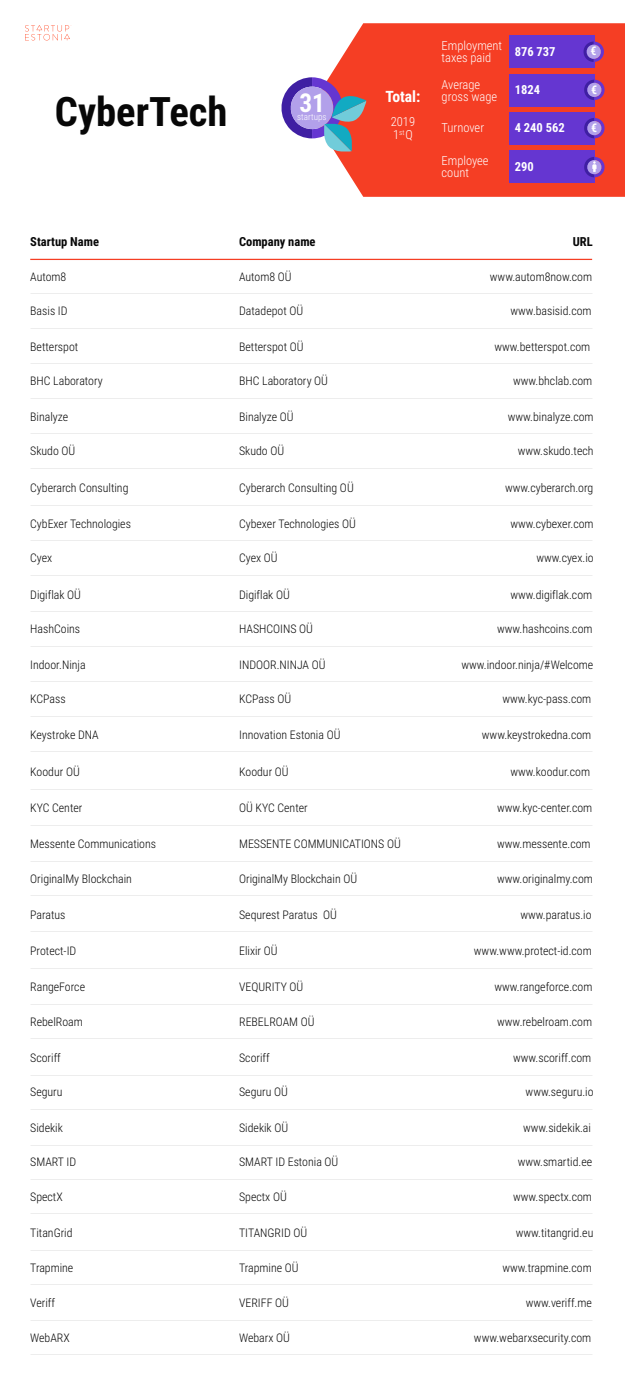
<style>
.page{position:relative;width:625px;height:1395px;background:#fff}
.page>*{position:absolute;margin:0;border:0;box-sizing:border-box;transform-origin:0 0}
.t1{font:700 40.62px "Roboto Condensed";color:#070707}
.t2{font:700 25.94px "Roboto Condensed";color:#fff}
.t3{font:700 15.62px "Roboto Condensed";color:#fff}
.t4{font:300 12.5px/11.9px "Roboto Condensed";color:#fff}
.t5{font:700 12.5px "Roboto Condensed";color:#070707}
.t6{font:700 12.5px "Roboto Condensed";color:#fff}
.t7{font:300 11.88px "Roboto Condensed";color:#070707}
.t8{font:700 11.88px "Roboto Condensed";color:#fff}
.t9{font:300 9.06px "Roboto Condensed";color:#fff}
</style>
<div class="page">
<svg style="left:329px;top:23px;width:296px;height:174px;background:#f34831"></svg>
<svg style="left:281px;top:77px;width:85px;height:77px"></svg>
<hr style="left:30px;top:259px;width:562px;height:1px;background:#f53e24">
<div style="left:509px;top:36px;width:85px;height:32px;background:#6536d1"></div>
<div style="left:509px;top:151px;width:85px;height:32px;background:#6536d1"></div>
<div style="left:509px;top:74px;width:85px;height:32px;background:#6536d1"></div>
<svg style="left:583px;top:42px;width:22px;height:20px"></svg>
<svg style="left:584px;top:80px;width:22px;height:20px"></svg>
<div style="left:509px;top:112px;width:85px;height:32px;background:#6536d1"></div>
<svg style="left:584px;top:118px;width:22px;height:20px"></svg>
<svg style="left:584px;top:157px;width:22px;height:20px"></svg>
<svg style="left:25px;top:25px;width:47px;height:15px"></svg>
<h1 class="t1" style="left:55px;top:83px;width:174px">CyberTech</h1>
<h2 class="t2" style="left:299px;top:85px;width:27px">31</h2>
<p class="t9" style="left:297px;top:111px;width:31px">startups</p>
<h3 class="t3" style="left:385px;top:86px;width:37px">Total:</h3>
<p class="t4" style="left:391px;top:114px;width:26px;line-height:13.5px">2019<br>1<sup>st</sup>Q</p>
<p class="t4" style="left:442px;top:40px;width:62px">Employment taxes paid</p>
<p class="t4" style="left:442px;top:78px;width:57px">Average gross wage</p>
<p class="t4" style="left:442px;top:121px;width:44px">Turnover</p>
<p class="t4" style="left:442px;top:154px;width:49px">Employee count</p>
<p class="t6" style="left:515px;top:42px;width:42px">876 737</p>
<p class="t6" style="left:515px;top:81px;width:27px">1824</p>
<p class="t8" style="left:590px;top:43px;width:8px">€</p>
<p class="t8" style="left:591px;top:81px;width:8px">€</p>
<p class="t6" style="left:515px;top:119px;width:52px">4 240 562</p>
<p class="t8" style="left:591px;top:119px;width:8px">€</p>
<p class="t6" style="left:515px;top:157px;width:20px">290</p>
<p class="t5" style="left:30px;top:232px;width:70px">Startup Name</p>
<p class="t5" style="left:239px;top:233px;width:78px">Company name</p>
<p class="t5" style="left:573px;top:233px;width:22px">URL</p>
<p class="t7" style="left:30px;top:268px;width:38px">Autom8</p>
<p class="t7" style="left:239px;top:268px;width:54px">Autom8 OÜ</p>
<p class="t7" style="left:490px;top:268px;width:104px">www.autom8now.com</p>
<p class="t7" style="left:30px;top:302px;width:39px">Basis ID</p>
<p class="t7" style="left:239px;top:302px;width:66px">Datadepot OÜ</p>
<p class="t7" style="left:510px;top:302px;width:83px">www.basisid.com</p>
<p class="t7" style="left:30px;top:338px;width:50px">Betterspot</p>
<p class="t7" style="left:239px;top:338px;width:66px">Betterspot OÜ</p>
<p class="t7" style="left:494px;top:338px;width:97px">www.betterspot.com</p>
<p class="t7" style="left:30px;top:372px;width:74px">BHC Laboratory</p>
<p class="t7" style="left:239px;top:372px;width:90px">BHC Laboratory OÜ</p>
<p class="t7" style="left:513px;top:372px;width:81px">www.bhclab.com</p>
<p class="t7" style="left:30px;top:408px;width:40px">Binalyze</p>
<p class="t7" style="left:239px;top:408px;width:56px">Binalyze OÜ</p>
<p class="t7" style="left:508px;top:408px;width:87px">www.binalyze.com</p>
<p class="t7" style="left:30px;top:443px;width:47px">Skudo OÜ</p>
<p class="t7" style="left:239px;top:443px;width:47px">Skudo OÜ</p>
<p class="t7" style="left:518px;top:443px;width:77px">www.skudo.tech</p>
<p class="t7" style="left:30px;top:479px;width:100px">Cyberarch Consulting</p>
<p class="t7" style="left:239px;top:479px;width:116px">Cyberarch Consulting OÜ</p>
<p class="t7" style="left:505px;top:479px;width:90px">www.cyberarch.org</p>
<p class="t7" style="left:30px;top:515px;width:102px">CybExer Technologies</p>
<p class="t7" style="left:239px;top:515px;width:118px">Cybexer Technologies OÜ</p>
<p class="t7" style="left:510px;top:515px;width:85px">www.cybexer.com</p>
<p class="t7" style="left:30px;top:549px;width:24px">Cyex</p>
<p class="t7" style="left:239px;top:549px;width:40px">Cyex OÜ</p>
<p class="t7" style="left:536px;top:549px;width:59px">www.cyex.io</p>
<p class="t7" style="left:30px;top:586px;width:52px">Digiflak OÜ</p>
<p class="t7" style="left:239px;top:586px;width:52px">Digiflak OÜ</p>
<p class="t7" style="left:510px;top:586px;width:83px">www.digiflak.com</p>
<p class="t7" style="left:30px;top:620px;width:51px">HashCoins</p>
<p class="t7" style="left:239px;top:620px;width:75px">HASHCOINS OÜ</p>
<p class="t7" style="left:497px;top:620px;width:97px">www.hashcoins.com</p>
<p class="t7" style="left:30px;top:656px;width:57px">Indoor.Ninja</p>
<p class="t7" style="left:239px;top:656px;width:88px">INDOOR.NINJA OÜ</p>
<p class="t7" style="left:461px;top:656px;width:133px">www.indoor.ninja/#Welcome</p>
<p class="t7" style="left:30px;top:690px;width:37px">KCPass</p>
<p class="t7" style="left:239px;top:690px;width:53px">KCPass OÜ</p>
<p class="t7" style="left:502px;top:690px;width:90px">www.kyc-pass.com</p>
<p class="t7" style="left:30px;top:726px;width:70px">Keystroke DNA</p>
<p class="t7" style="left:239px;top:726px;width:103px">Innovation Estonia OÜ</p>
<p class="t7" style="left:482px;top:726px;width:111px">www.keystrokedna.com</p>
<p class="t7" style="left:30px;top:763px;width:51px">Koodur OÜ</p>
<p class="t7" style="left:239px;top:763px;width:51px">Koodur OÜ</p>
<p class="t7" style="left:510px;top:763px;width:81px">www.koodur.com</p>
<p class="t7" style="left:30px;top:800px;width:54px">KYC Center</p>
<p class="t7" style="left:239px;top:800px;width:70px">OÜ KYC Center</p>
<p class="t7" style="left:497px;top:800px;width:97px">www.kyc-center.com</p>
<p class="t7" style="left:30px;top:836px;width:127px">Messente Communications</p>
<p class="t7" style="left:239px;top:836px;width:163px">MESSENTE COMMUNICATIONS OÜ</p>
<p class="t7" style="left:497px;top:836px;width:95px">www.messente.com</p>
<p class="t7" style="left:30px;top:870px;width:103px">OriginalMy Blockchain</p>
<p class="t7" style="left:239px;top:870px;width:120px">OriginalMy Blockchain OÜ</p>
<p class="t7" style="left:497px;top:870px;width:97px">www.originalmy.com</p>
<p class="t7" style="left:30px;top:906px;width:37px">Paratus</p>
<p class="t7" style="left:239px;top:906px;width:99px">Sequrest Paratus OÜ</p>
<p class="t7" style="left:520px;top:906px;width:73px">www.paratus.io</p>
<p class="t7" style="left:30px;top:943px;width:48px">Protect-ID</p>
<p class="t7" style="left:239px;top:943px;width:40px">Elixir OÜ</p>
<p class="t7" style="left:474px;top:943px;width:119px">www.www.protect-id.com</p>
<p class="t7" style="left:30px;top:978px;width:56px">RangeForce</p>
<p class="t7" style="left:239px;top:978px;width:66px">VEQURITY OÜ</p>
<p class="t7" style="left:494px;top:978px;width:99px">www.rangeforce.com</p>
<p class="t7" style="left:30px;top:1013px;width:54px">RebelRoam</p>
<p class="t7" style="left:239px;top:1013px;width:77px">REBELROAM OÜ</p>
<p class="t7" style="left:497px;top:1013px;width:96px">www.rebelroam.com</p>
<p class="t7" style="left:30px;top:1049px;width:32px">Scoriff</p>
<p class="t7" style="left:239px;top:1049px;width:32px">Scoriff</p>
<p class="t7" style="left:513px;top:1049px;width:80px">www.scoriff.com</p>
<p class="t7" style="left:30px;top:1084px;width:34px">Seguru</p>
<p class="t7" style="left:239px;top:1084px;width:50px">Seguru OÜ</p>
<p class="t7" style="left:526px;top:1084px;width:69px">www.seguru.io</p>
<p class="t7" style="left:30px;top:1119px;width:34px">Sidekik</p>
<p class="t7" style="left:239px;top:1119px;width:51px">Sidekik OÜ</p>
<p class="t7" style="left:523px;top:1119px;width:70px">www.sidekik.ai</p>
<p class="t7" style="left:30px;top:1154px;width:47px">SMART ID</p>
<p class="t7" style="left:239px;top:1154px;width:101px">SMART ID Estonia OÜ</p>
<p class="t7" style="left:518px;top:1154px;width:76px">www.smartid.ee</p>
<p class="t7" style="left:30px;top:1188px;width:34px">SpectX</p>
<p class="t7" style="left:239px;top:1188px;width:49px">Spectx OÜ</p>
<p class="t7" style="left:513px;top:1188px;width:80px">www.spectx.com</p>
<p class="t7" style="left:30px;top:1225px;width:44px">TitanGrid</p>
<p class="t7" style="left:239px;top:1225px;width:70px">TITANGRID OÜ</p>
<p class="t7" style="left:516px;top:1225px;width:79px">www.titangrid.eu</p>
<p class="t7" style="left:30px;top:1259px;width:45px">Trapmine</p>
<p class="t7" style="left:239px;top:1259px;width:61px">Trapmine OÜ</p>
<p class="t7" style="left:502px;top:1259px;width:91px">www.trapmine.com</p>
<p class="t7" style="left:30px;top:1295px;width:26px">Veriff</p>
<p class="t7" style="left:239px;top:1295px;width:51px">VERIFF OÜ</p>
<p class="t7" style="left:526px;top:1295px;width:68px">www.veriff.me</p>
<p class="t7" style="left:30px;top:1329px;width:41px">WebARX</p>
<p class="t7" style="left:239px;top:1329px;width:52px">Webarx OÜ</p>
<p class="t7" style="left:474px;top:1329px;width:119px">www.webarxsecurity.com</p>
</div>
